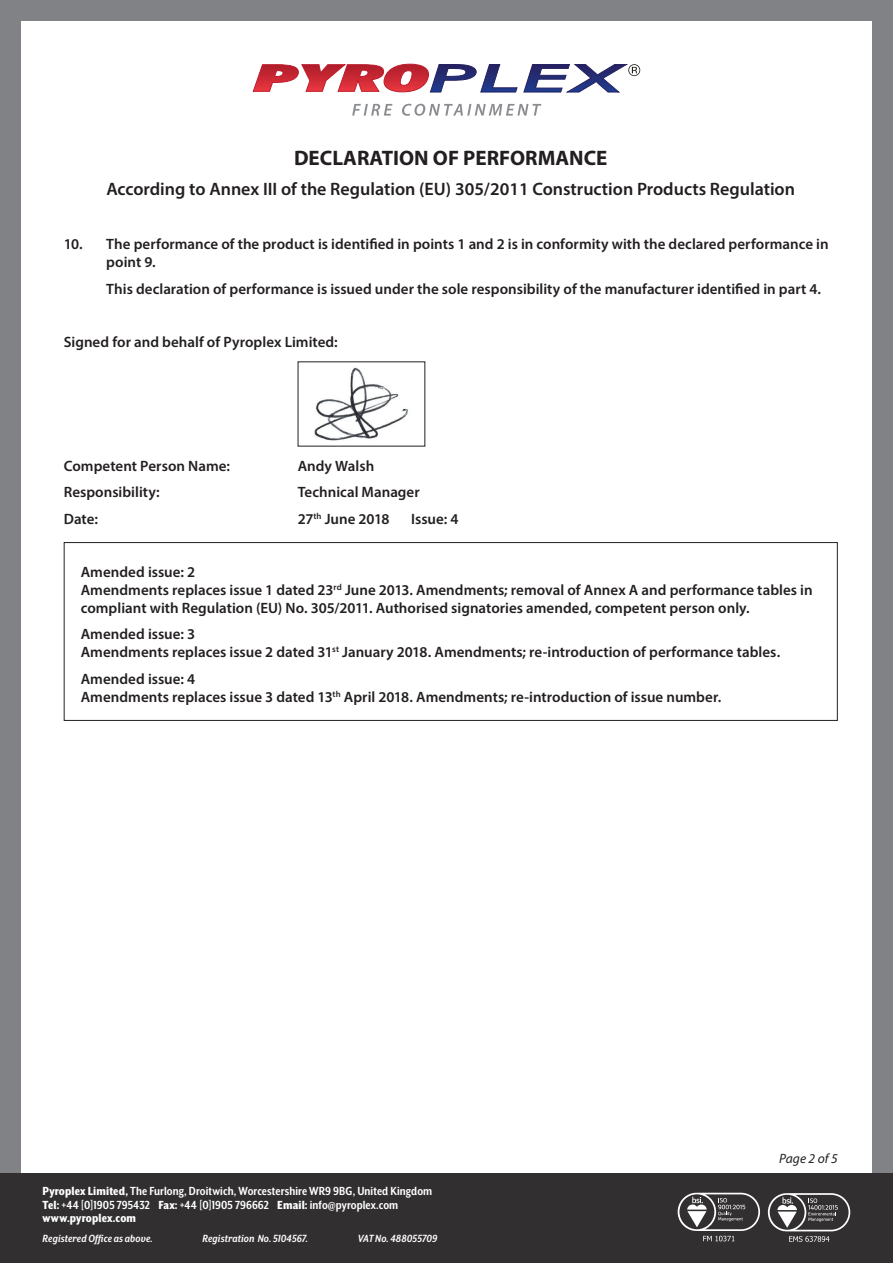
<style>
.page{position:relative;width:893px;height:1263px;background:#808285}
.page>*{position:absolute;margin:0;border:0;box-sizing:border-box;transform-origin:0 0}
.t1{font:700 21px "Myriad Pro";color:#231f20}
.t2{font:600 18px "Myriad Pro";color:#231f20}
.t3{font:600 15px/18px "Myriad Pro";color:#231f20}
.t4{font:700 13.5px/13.5px "Mr Eaves XL San Nar OT";letter-spacing:.005em;color:#fff}
.t5{font:italic 13.5px "Myriad Pro";letter-spacing:.005em;color:#231f20}
.t6{font:italic 700 12px "Mr Eaves XL San Nar OT";letter-spacing:.01em;color:#fff}
.s1{font-weight:800}
</style>
<div class="page">
<div style="left:21px;top:21px;width:851px;height:1221px;background:#fff"></div>
<svg style="left:253px;top:64px;width:387px;height:29px"></svg>
<svg style="left:352px;top:104px;width:40px;height:12px"></svg>
<svg style="left:402px;top:104px;width:139px;height:12px"></svg>
<div style="left:0;top:1174px;width:893px;height:89px;background:#312f30"></div>
<svg style="left:768px;top:1193px;width:82px;height:49px"></svg>
<svg style="left:678px;top:1193px;width:82px;height:48px"></svg>
<img style="left:314px;top:367px;width:94px;height:74px">
<div style="left:64px;top:542px;width:774px;height:179px;border:1px solid #231f20"></div>
<h1 class="t1" style="left:294px;top:144px;width:315px">DECLARATION OF PERFORMANCE</h1>
<p class="t2" style="left:106px;top:177px;width:690px">According to Annex III of the Regulation (EU) 305/2011 Construction Products Regulation</p>
<p class="t3" style="left:106px;top:235px;width:724px;text-indent:-43px">10. The performance of the product is identified in points 1 and 2 is in conformity with the declared performance in point 9.</p>
<p class="t3" style="left:106px;top:279px;width:716px">This declaration of performance is issued under the sole responsibility of the manufacturer identified in part 4.</p>
<p class="t3" style="left:64px;top:332px;width:275px">Signed for and behalf of Pyroplex Limited:</p>
<p class="t3" style="left:64px;top:456px;width:168px">Competent Person Name:</p>
<p class="t3" style="left:298px;top:456px;width:78px">Andy Walsh</p>
<p class="t3" style="left:64px;top:483px;width:97px">Responsibility:</p>
<p class="t3" style="left:298px;top:483px;width:124px">Technical Manager</p>
<p class="t3" style="left:64px;top:509px;width:36px">Date:</p>
<p class="t3" style="left:298px;top:509px;width:93px">27<sup>th</sup> June 2018</p>
<p class="t3" style="left:411px;top:509px;width:49px">Issue: 4</p>
<p class="t3" style="left:81px;top:562px;width:733px">Amended issue: 2<br>Amendments replaces issue 1 dated 23<sup>rd</sup> June 2013. Amendments; removal of Annex A and performance tables in compliant with Regulation (EU) No. 305/2011. Authorised signatories amended, competent person only.</p>
<p class="t3" style="left:81px;top:625px;width:701px">Amended issue: 3<br>Amendments replaces issue 2 dated 31<sup>st</sup> January 2018. Amendments; re-introduction of performance tables.</p>
<p class="t3" style="left:81px;top:669px;width:642px">Amended issue: 4<br>Amendments replaces issue 3 dated 13<sup>th</sup> April 2018. Amendments; re-introduction of issue number.</p>
<p class="t4" style="left:43px;top:1184px;width:391px"><span class="s1">Pyroplex Limited,</span> The Furlong, Droitwich, Worcestershire WR9 9BG, United Kingdom<br><span class="s1">Tel:</span> +44 [0]1905 795432 <span class="s1">Fax:</span> +44 [0]1905 796662 <span class="s1">Email:</span> info@pyroplex.com <span class="s1">www.pyroplex.com</span></p>
<p class="t6" style="left:43px;top:1232px;width:112px">Registered Office as above.</p>
<p class="t6" style="left:202px;top:1232px;width:107px">Registration No. 5104567.</p>
<p class="t6" style="left:358px;top:1232px;width:81px">VAT No. 488055709</p>
<p class="t5" style="left:779px;top:1150px;width:60px">Page 2 of 5</p>
</div>
